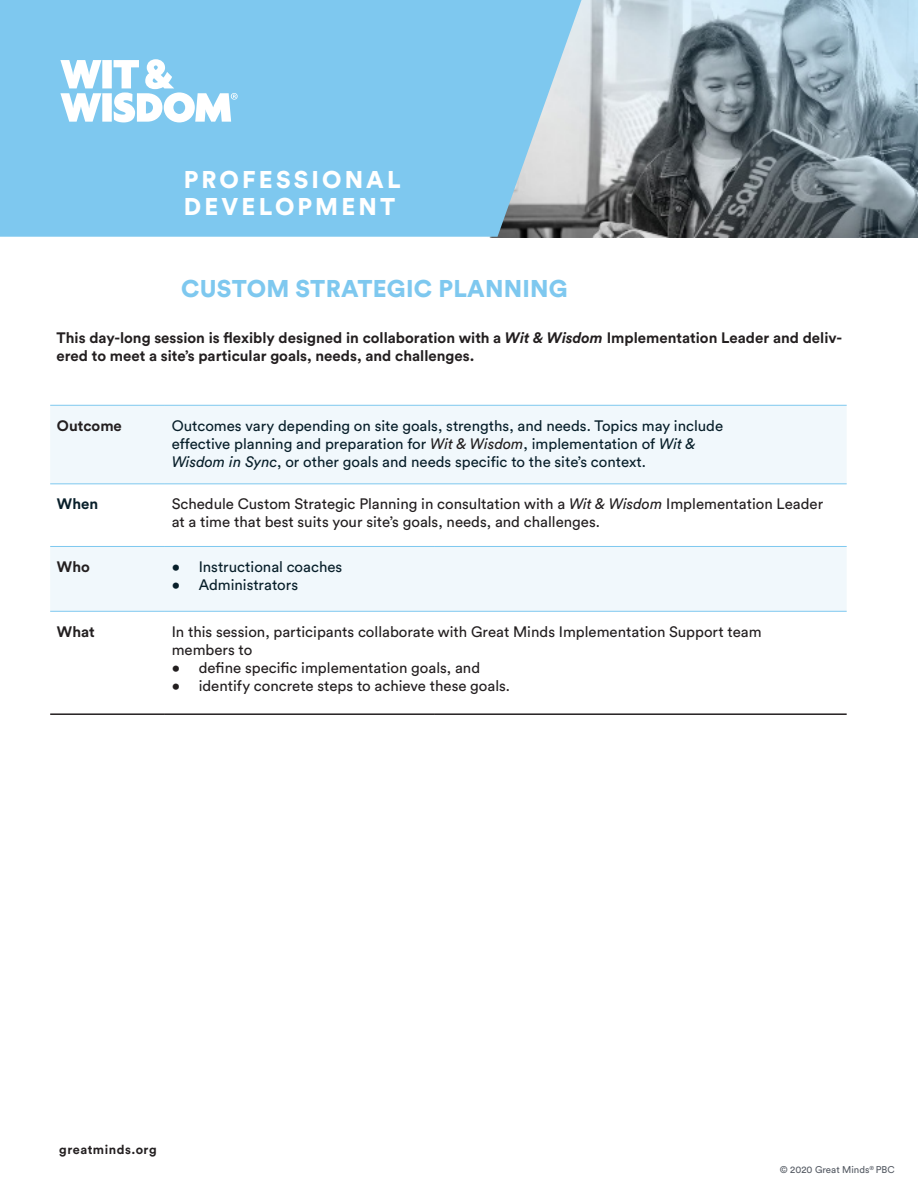
<style>
.page{position:relative;width:918px;height:1188px;background:#fff}
.page>*{position:absolute;margin:0;border:0;box-sizing:border-box;transform-origin:0 0}
.L_A_R_G_E____C_A_P_S{font:900 24px "Circular Std";letter-spacing:.13em;color:#fff}
.H1_-_Large_Bold_Titl{font:900 24px "Circular Std";letter-spacing:.01em;color:#7ec8ef}
.Body_Text{font:15px/18px "Circular Std";color:#081f2a}
.Bullets_Circular{font:15px/18px "Circular Std";color:#231f20}
.Body_Bold{font:700 15px/18px "Circular Std";color:#231f20}
.Body_Bold-2{font:15px/18px "Circular Std";color:#231f20}
.Body_Text-2{font:700 15px "Circular Std";color:#081f2a}
.t1{font:700 12.75px "Circular Std";letter-spacing:.04em;color:#231f20}
.t2{font:9.75px "Circular Std";color:#555b64}
.s1{font-style:italic}
.s2{font-style:italic;color:#231f20}
</style>
<div class="page">
<img style="left:581px;top:0;width:337px;height:237px">
<svg style="left:0;top:0;width:581px;height:237px;background:#83c7eb"></svg>
<svg style="left:50px;top:406px;width:797px;height:205px;fill:#f1f8fc"></svg>
<hr style="left:50px;top:405px;width:115px;height:1px;background:#7ec8ef">
<hr style="left:165px;top:405px;width:270px;height:1px;background:#7ec8ef">
<hr style="left:435px;top:405px;width:412px;height:1px;background:#7ec8ef">
<hr style="left:50px;top:484px;width:115px;height:1px;background:#7ec8ef">
<hr style="left:165px;top:484px;width:270px;height:1px;background:#7ec8ef">
<hr style="left:435px;top:484px;width:412px;height:1px;background:#7ec8ef">
<hr style="left:50px;top:546px;width:115px;height:1px;background:#7ec8ef">
<hr style="left:165px;top:546px;width:270px;height:1px;background:#7ec8ef">
<hr style="left:435px;top:546px;width:412px;height:1px;background:#7ec8ef">
<hr style="left:50px;top:611px;width:115px;height:1px;background:#7ec8ef">
<hr style="left:165px;top:611px;width:270px;height:1px;background:#7ec8ef">
<hr style="left:435px;top:611px;width:412px;height:1px;background:#7ec8ef">
<hr style="left:50px;top:713px;width:115px;height:2px;background:#231f20">
<hr style="left:165px;top:713px;width:270px;height:2px;background:#231f20">
<hr style="left:435px;top:713px;width:412px;height:2px;background:#231f20">
<svg style="left:45px;top:55px;width:193px;height:67px"></svg>
<p class="L_A_R_G_E____C_A_P_S" style="left:184px;top:164px;width:218px">PROFESSIONAL</p>
<p class="L_A_R_G_E____C_A_P_S" style="left:184px;top:191px;width:213px">DEVELOPMENT</p>
<p class="H1_-_Large_Bold_Titl" style="left:181px;top:273px;width:388px">CUSTOM STRATEGIC PLANNING</p>
<p class="Body_Bold" style="left:57px;top:328px;width:787px">This day-long session is flexibly designed in collaboration with a <span class="s1">Wit &amp; Wisdom</span> Implementation Leader and deliv&shy;ered to meet a site’s particular goals, needs, and challenges.</p>
<p class="Body_Bold" style="left:57px;top:416px;width:66px">Outcome</p>
<p class="Body_Text" style="left:172px;top:416px;width:553px">Outcomes vary depending on site goals, strengths, and needs. Topics may include effective planning and preparation for <span class="s2">Wit &amp; Wisdom</span>, implementation of <span class="s1">Wit &amp;<br>Wisdom in Sync</span>, or other goals and needs specific to the site’s context.</p>
<p class="Body_Text-2" style="left:57px;top:495px;width:43px">When</p>
<p class="Bullets_Circular" style="left:172px;top:495px;width:653px">Schedule Custom Strategic Planning in consultation with a <span class="s1">Wit &amp; Wisdom</span> Implementation Leader at a time that best suits your site’s goals, needs, and challenges.</p>
<p class="Body_Bold" style="left:57px;top:558px;width:34px">Who</p>
<p class="Body_Text" style="left:172px;top:558px;width:172px">• Instructional coaches</p>
<p class="Body_Text" style="left:172px;top:576px;width:128px">• Administrators</p>
<p class="Body_Bold" style="left:57px;top:622px;width:39px">What</p>
<p class="Body_Bold-2" style="left:172px;top:622px;width:591px">In this session, participants collaborate with Great Minds Implementation Support team members to</p>
<p class="Bullets_Circular" style="left:172px;top:658px;width:310px">• define specific implementation goals, and</p>
<p class="Bullets_Circular" style="left:172px;top:676px;width:340px">• identify concrete steps to achieve these goals.</p>
<p class="t1" style="left:59px;top:1141px;width:99px">greatminds.org</p>
<p class="t2" style="left:780px;top:1164px;width:116px">© 2020 Great Minds<sup>®</sup> PBC</p>
</div>
